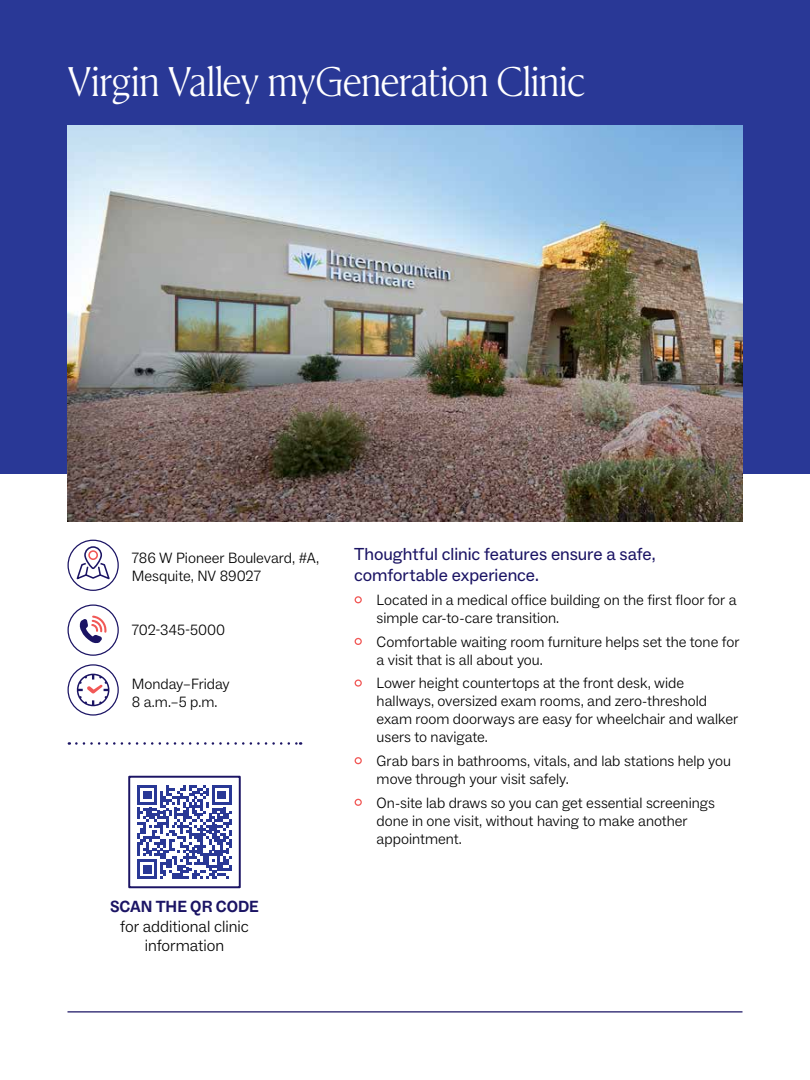
<style>
.page{position:relative;width:810px;height:1080px;background:#fff}
.page>*{position:absolute;margin:0;border:0;box-sizing:border-box;transform-origin:0 0}
.t1{font:41.25px "Rector";letter-spacing:-.02em;color:#fff}
.t2{font:17.5px/21px "ABC Social";color:#1b1464}
.t3{font:300 16.25px/19.5px "ABC Social";color:#000;text-align:center}
.t4{font:700 16.25px "ABC Social";color:#1b1464}
.t5{font:300 15px/18px "ABC Social";color:#000}
.s1{color:#f15856}
</style>
<div class="page">
<hr style="left:68px;top:1011px;width:674px;height:1px;background:#1b1464">
<div style="left:0;top:0;width:810px;height:474px;background:#293896"></div>
<img style="left:68px;top:125px;width:674px;height:397px">
<svg style="left:137px;top:785px;width:95px;height:94px"></svg>
<div style="left:128px;top:776px;width:113px;height:112px;border:2px solid #1b1464"></div>
<svg style="left:76px;top:742px;width:225px;height:3px"></svg>
<svg style="left:76px;top:562px;width:34px;height:18px"></svg>
<svg style="left:76px;top:674px;width:34px;height:32px"></svg>
<div style="left:67px;top:540px;width:52px;height:51px;border:1px solid #1b1464;border-radius:50%"></div>
<div style="left:67px;top:604px;width:52px;height:52px;border:1px solid #1b1464;border-radius:50%"></div>
<div style="left:67px;top:664px;width:52px;height:52px;border:1px solid #1b1464;border-radius:50%"></div>
<svg style="left:80px;top:616px;width:27px;height:28px"></svg>
<div style="left:84px;top:546px;width:18px;height:23px;border:2px solid #1b1464;border-radius:8px"></div>
<div style="left:88px;top:550px;width:10px;height:10px;border:2px solid #f15856;border-radius:50%"></div>
<h1 class="t1" style="left:68px;top:54px;width:519px">Virgin Valley myGeneration Clinic</h1>
<p class="t5" style="left:132px;top:550px;width:189px">786 W Pioneer Boulevard, #A,<br>Mesquite, NV 89027</p>
<p class="t5" style="left:132px;top:621px;width:95px">702-345-5000</p>
<p class="t5" style="left:132px;top:675px;width:99px">Monday–Friday<br>8 a.m.–5 p.m.</p>
<p class="t4" style="left:110px;top:897px;width:150px">SCAN THE QR CODE</p>
<p class="t3" style="left:120px;top:917px;width:130px">for additional clinic information</p>
<p class="t2" style="left:354px;top:544px;width:303px">Thoughtful clinic features ensure a safe, comfortable experience.</p>
<p class="t5" style="left:377px;top:591px;width:362px;text-indent:-22px"><span class="s1">•</span> Located in a medical office building on the first floor for a simple car-to-care transition.</p>
<p class="t5" style="left:377px;top:633px;width:364px;text-indent:-22px"><span class="s1">•</span> Comfortable waiting room furniture helps set the tone for a visit that is all about you.</p>
<p class="t5" style="left:377px;top:674px;width:363px;text-indent:-22px"><span class="s1">•</span> Lower height countertops at the front desk, wide hallways, oversized exam rooms, and zero-threshold exam room doorways are easy for wheelchair and walker users to navigate.</p>
<p class="t5" style="left:377px;top:752px;width:356px;text-indent:-22px"><span class="s1">•</span> Grab bars in bathrooms, vitals, and lab stations help you move through your visit safely.</p>
<p class="t5" style="left:377px;top:794px;width:340px;text-indent:-22px"><span class="s1">•</span> On-site lab draws so you can get essential screenings done in one visit, without having to make another appointment.</p>
</div>
